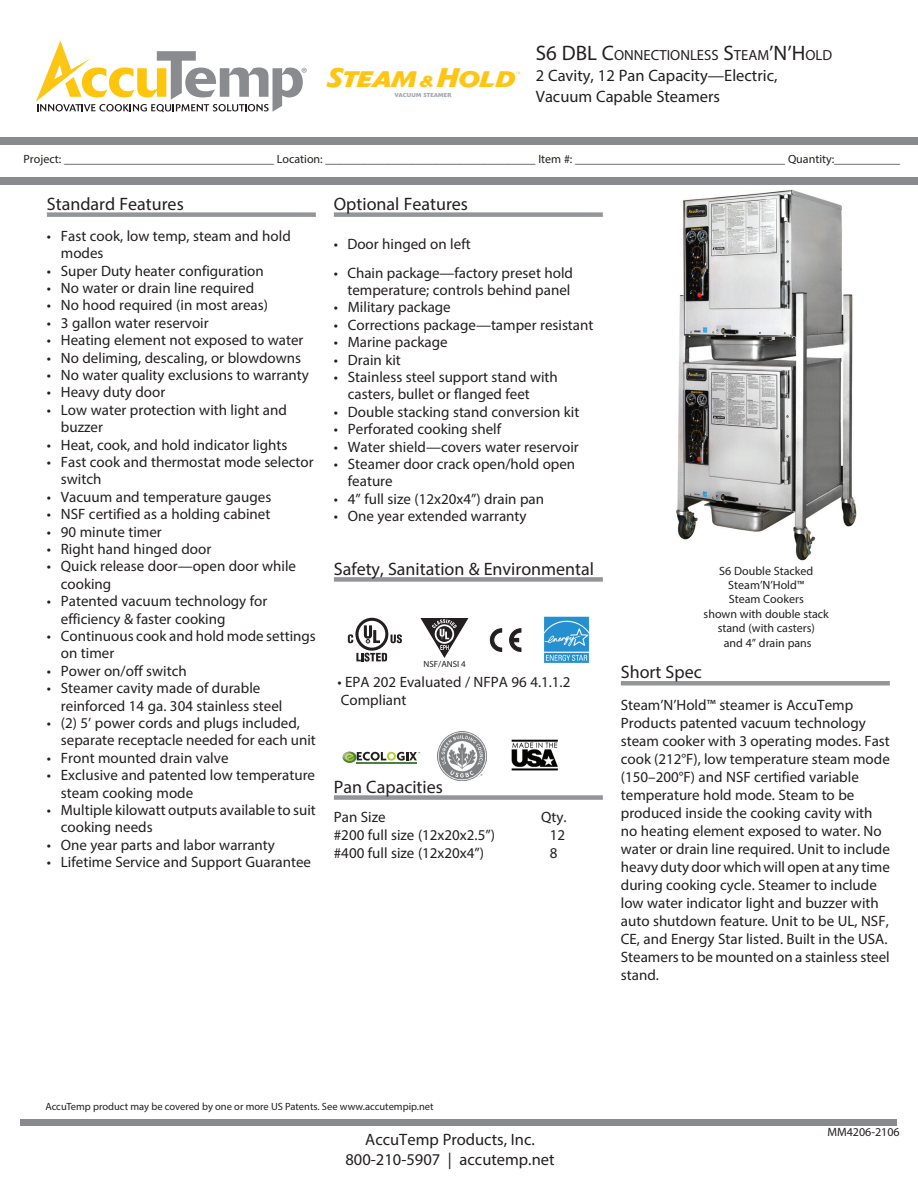
<style>
.page{position:relative;width:918px;height:1188px;background:#fff}
.page>*{position:absolute;margin:0;border:0;box-sizing:border-box;transform-origin:0 0}
.t1{font:italic 700 22.35px "Delta";letter-spacing:-.01em;color:#fec612;scale:1.16 1}
.t2{font:18px "Myriad Pro";color:#231f20}
.t3{font:16.5px/21px "Myriad Pro";color:#231f20}
.t4{font:15px/18px "Myriad Pro";color:#231f20}
.t5{font:14.7px "Myriad Pro";color:#231f20}
.t6{font:12px/14.4px "Myriad Pro";color:#231f20;text-align:center}
.t7{font:10.5px "Myriad Pro";color:#231f20}
.t8{font:9px "Myriad Pro";color:#231f20}
.t9{font:700 5.7px "Delta";letter-spacing:.025em;color:#a5abb1}
.s1{font-size:26.7px}
.s2{font-size:15.75px}
.s3{font-size:21px}
</style>
<div class="page">
<div style="left:47px;top:212px;width:269px;height:5px;background:#939598"></div>
<div style="left:334px;top:212px;width:269px;height:5px;background:#939598"></div>
<div style="left:334px;top:577px;width:269px;height:5px;background:#939598"></div>
<div style="left:334px;top:795px;width:269px;height:5px;background:#939598"></div>
<div style="left:621px;top:681px;width:269px;height:5px;background:#939598"></div>
<img style="left:676px;top:189px;width:181px;height:372px">
<img style="left:544px;top:616px;width:46px;height:47px">
<svg style="left:356px;top:653px;width:31px;height:9px"></svg>
<svg style="left:391px;top:634px;width:11px;height:9px"></svg>
<svg style="left:355px;top:618px;width:33px;height:33px"></svg>
<svg style="left:359px;top:621px;width:26px;height:27px"></svg>
<svg style="left:364px;top:625px;width:16px;height:18px"></svg>
<svg style="left:348px;top:634px;width:5px;height:9px"></svg>
<svg style="left:490px;top:628px;width:12px;height:24px"></svg>
<svg style="left:509px;top:628px;width:13px;height:24px"></svg>
<svg style="left:420px;top:618px;width:48px;height:40px"></svg>
<img style="left:512px;top:740px;width:46px;height:30px">
<img style="left:437px;top:731px;width:50px;height:49px">
<hr style="left:357px;top:762px;width:60px;height:2px;background:#49823c">
<svg style="left:343px;top:751px;width:77px;height:12px"></svg>
<div style="left:0;top:137px;width:918px;height:7px;background:#898a8e"></div>
<div style="left:0;top:178px;width:918px;height:7px;background:#898a8e"></div>
<svg style="left:36px;top:40px;width:267px;height:72px"></svg>
<div style="left:21px;top:1119px;width:876px;height:6px;background:#898a8e"></div>
<h1 class="t1" style="left:301px;top:65px;width:186px"><sup>®</sup> <span class="s1">S</span>TEAM <span class="s2">&amp;</span> <span class="s1">H</span>OLD</h1>
<p class="t9" style="left:395px;top:91px;width:58px">VACUUM STEAMER</p>
<p class="t5" style="left:536px;top:46px;width:289px"><span class="s3">S6 DBL C</span>ONNECTIONLESS <span class="s3">S</span>TEAM<span class="s3">’N’H</span>OLD</p>
<p class="t3" style="left:536px;top:65px;width:243px">2 Cavity, 12 Pan Capacity—Electric,<br>Vacuum Capable Steamers</p>
<p class="t6" style="left:24px;top:152px;width:878px">Project: ___________________________________ Location: ___________________________________ Item #: ___________________________________ Quantity:___________</p>
<p class="t2" style="left:47px;top:193px;width:138px">Standard Features</p>
<p class="t4" style="left:61px;top:227px;width:231px;line-height:17.4px;text-indent:-14px">• Fast cook, low temp, steam and hold modes</p>
<p class="t4" style="left:47px;top:261px;width:218px">• Super Duty heater configuration</p>
<p class="t4" style="left:47px;top:279px;width:209px">• No water or drain line required</p>
<p class="t4" style="left:47px;top:296px;width:223px">• No hood required (in most areas)</p>
<p class="t4" style="left:47px;top:313px;width:163px">• 3 gallon water reservoir</p>
<p class="t4" style="left:47px;top:331px;width:258px">• Heating element not exposed to water</p>
<p class="t4" style="left:47px;top:348px;width:256px">• No deliming, descaling, or blowdowns</p>
<p class="t4" style="left:47px;top:366px;width:264px">• No water quality exclusions to warranty</p>
<p class="t4" style="left:47px;top:383px;width:120px">• Heavy duty door</p>
<p class="t4" style="left:61px;top:401px;width:227px;line-height:17.4px;text-indent:-14px">• Low water protection with light and buzzer</p>
<p class="t4" style="left:47px;top:435px;width:242px">• Heat, cook, and hold indicator lights</p>
<p class="t4" style="left:61px;top:453px;width:254px;line-height:17.4px;text-indent:-14px">• Fast cook and thermostat mode selector switch</p>
<p class="t4" style="left:47px;top:487px;width:226px">• Vacuum and temperature gauges</p>
<p class="t4" style="left:47px;top:505px;width:225px">• NSF certified as a holding cabinet</p>
<p class="t4" style="left:47px;top:522px;width:116px">• 90 minute timer</p>
<p class="t4" style="left:47px;top:540px;width:166px">• Right hand hinged door</p>
<p class="t4" style="left:61px;top:557px;width:237px;line-height:17.4px;text-indent:-14px">• Quick release door—open door while cooking</p>
<p class="t4" style="left:61px;top:592px;width:208px;line-height:17.4px;text-indent:-14px">• Patented vacuum technology for efficiency &amp; faster cooking</p>
<p class="t4" style="left:61px;top:627px;width:256px;line-height:17.4px;text-indent:-14px">• Continuous cook and hold mode settings on timer</p>
<p class="t4" style="left:47px;top:661px;width:141px">• Power on/off switch</p>
<p class="t4" style="left:61px;top:679px;width:223px;line-height:17.4px;text-indent:-14px">• Steamer cavity made of durable reinforced 14 ga. 304 stainless steel</p>
<p class="t4" style="left:61px;top:714px;width:256px;line-height:17.4px;text-indent:-14px">• (2) 5’ power cords and plugs included, separate receptacle needed for each unit</p>
<p class="t4" style="left:47px;top:748px;width:183px">• Front mounted drain valve</p>
<p class="t4" style="left:61px;top:766px;width:256px;line-height:17.4px;text-indent:-14px">• Exclusive and patented low temperature steam cooking mode</p>
<p class="t4" style="left:61px;top:801px;width:256px;line-height:17.4px;text-indent:-14px">• Multiple kilowatt outputs available to suit cooking needs</p>
<p class="t4" style="left:47px;top:835px;width:230px">• One year parts and labor warranty</p>
<p class="t4" style="left:47px;top:853px;width:266px">• Lifetime Service and Support Guarantee</p>
<p class="t2" style="left:334px;top:193px;width:136px">Optional Features</p>
<p class="t4" style="left:334px;top:235px;width:138px">• Door hinged on left</p>
<p class="t4" style="left:334px;top:264px;width:241px;line-height:17.4px;text-align:right">• Chain package—factory preset hold temperature; controls behind panel</p>
<p class="t4" style="left:334px;top:298px;width:118px">• Military package</p>
<p class="t4" style="left:334px;top:316px;width:261px">• Corrections package—tamper resistant</p>
<p class="t4" style="left:334px;top:333px;width:115px">• Marine package</p>
<p class="t4" style="left:334px;top:350px;width:69px">• Drain kit</p>
<p class="t4" style="left:348px;top:368px;width:211px;line-height:17.4px;text-indent:-14px">• Stainless steel support stand with casters, bullet or flanged feet</p>
<p class="t4" style="left:334px;top:403px;width:247px">• Double stacking stand conversion kit</p>
<p class="t4" style="left:334px;top:420px;width:169px">• Perforated cooking shelf</p>
<p class="t4" style="left:334px;top:437px;width:246px">• Water shield—covers water reservoir</p>
<p class="t4" style="left:348px;top:455px;width:229px;line-height:17.4px;text-indent:-14px">• Steamer door crack open/hold open feature</p>
<p class="t4" style="left:334px;top:490px;width:212px">• 4” full size (12x20x4”) drain pan</p>
<p class="t4" style="left:334px;top:507px;width:194px">• One year extended warranty</p>
<p class="t2" style="left:334px;top:557px;width:262px">Safety, Sanitation &amp; Environmental</p>
<p class="t8" style="left:424px;top:658px;width:44px">NSF/ANSI 4</p>
<p class="t4" style="left:337px;top:673px;width:235px">• EPA 202 Evaluated / NFPA 96 4.1.1.2<br>Compliant</p>
<p class="t2" style="left:334px;top:776px;width:111px">Pan Capacities</p>
<p class="t4" style="left:334px;top:807px;width:53px">Pan Size</p>
<p class="t4" style="left:541px;top:807px;width:27px">Qty.</p>
<p class="t4" style="left:334px;top:825px;width:163px">#200 full size (12x20x2.5”)</p>
<p class="t4" style="left:550px;top:825px;width:17px">12</p>
<p class="t4" style="left:334px;top:843px;width:152px">#400 full size (12x20x4”)</p>
<p class="t4" style="left:550px;top:843px;width:9px">8</p>
<p class="t6" style="left:704px;top:563px;width:127px">S6 Double Stacked<br>Steam’N’Hold™<br>Steam Cookers<br>shown with double stack stand (with casters)<br>and 4” drain pans</p>
<p class="t2" style="left:621px;top:661px;width:82px">Short Spec</p>
<p class="t4" style="left:621px;top:696px;width:271px">Steam’N’Hold™ steamer is AccuTemp Products patented vacuum technology steam cooker with 3 operating modes. Fast cook (212°F), low temperature steam mode (150–200°F) and NSF certified variable temperature hold mode. Steam to be produced inside the cooking cavity with no heating element exposed to water. No water or drain line required. Unit to include heavy duty door which will open at any time during cooking cycle. Steamer to include low water indicator light and buzzer with auto shutdown feature. Unit to be UL, NSF, CE, and Energy Star listed. Built in the USA.<br>Steamers to be mounted on a stainless steel stand.</p>
<p class="t7" style="left:45px;top:1100px;width:390px">AccuTemp product may be covered by one or more US Patents. See www.accutempip.net</p>
<p class="t3" style="left:346px;top:1129px;width:211px;line-height:19.8px;text-align:center">AccuTemp Products, Inc.<br>800-210-5907 | accutemp.net</p>
<p class="t6" style="left:827px;top:1125px;width:74px">MM4206-2106</p>
</div>
